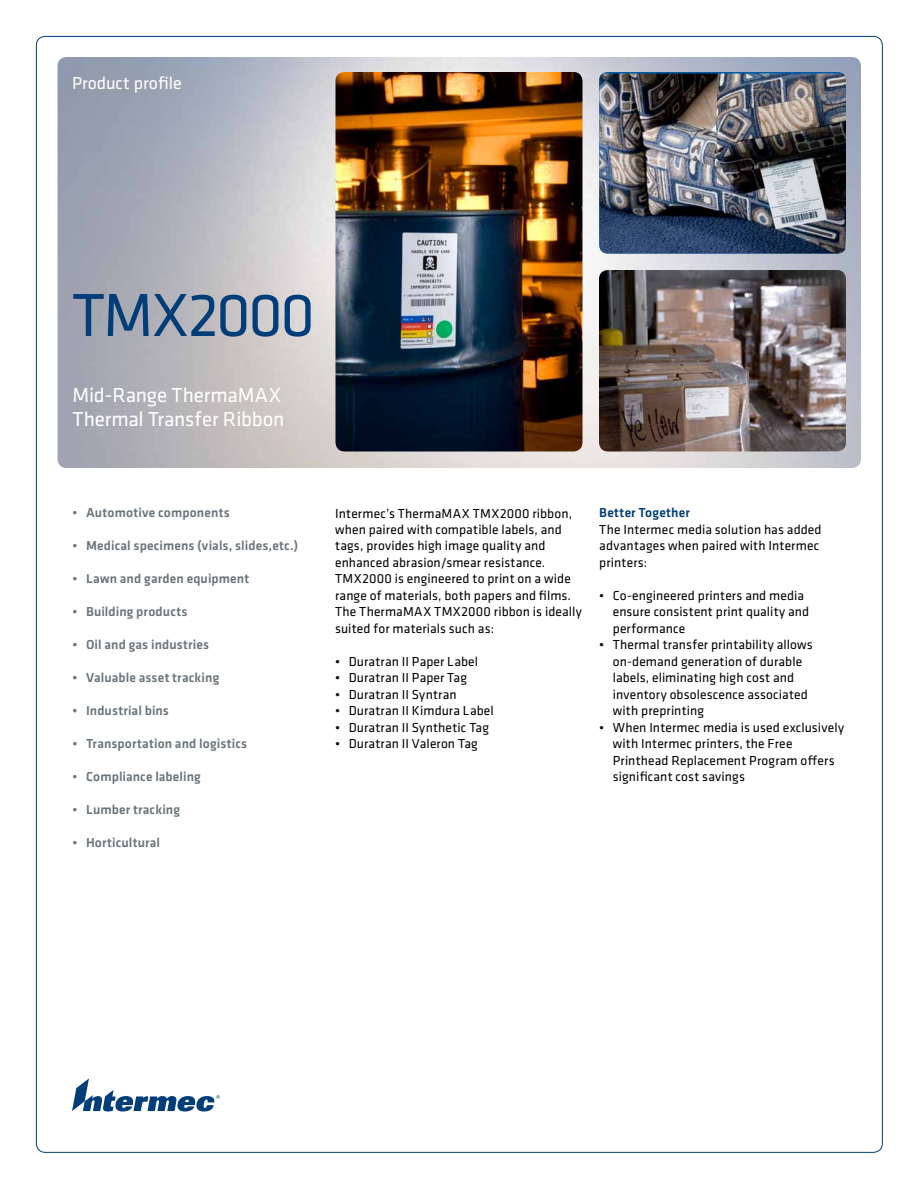
<style>
.page{position:relative;width:918px;height:1188px;background:#fff}
.page>*{position:absolute;margin:0;border:0;box-sizing:border-box;transform-origin:0 0}
.t1{font:63px "Klavika";letter-spacing:-.035em;color:#003d79}
.t2{font:21px/24px "Klavika";letter-spacing:-.005em;color:#fff}
.t3{font:18px "Klavika";color:#fff}
.t4{font:13.5px/16.5px "Klavika";letter-spacing:.01em;color:#000}
.t5{font:500 13.5px "Klavika";letter-spacing:.01em;color:#6a747b}
.t6{font:500 13.5px "Klavika";letter-spacing:.015em;color:#003d79}
</style>
<div class="page">
<img style="left:58px;top:57px;width:803px;height:411px">
<svg style="left:72px;top:1078px;width:148px;height:34px"></svg>
<img style="left:599px;top:74px;width:247px;height:180px">
<img style="left:336px;top:72px;width:246px;height:380px">
<img style="left:599px;top:270px;width:247px;height:182px">
<h3 class="t3" style="left:72px;top:71px;width:111px">Product profile</h3>
<h1 class="t1" style="left:72px;top:274px;width:244px">TMX2000</h1>
<h2 class="t2" style="left:73px;top:382px;width:213px">Mid-Range ThermaMAX<br>Thermal Transfer Ribbon</h2>
<p class="t5" style="left:73px;top:504px;width:159px">• Automotive components</p>
<p class="t5" style="left:73px;top:537px;width:227px">• Medical specimens (vials, slides,etc.)</p>
<p class="t5" style="left:73px;top:570px;width:178px">• Lawn and garden equipment</p>
<p class="t5" style="left:73px;top:603px;width:117px">• Building products</p>
<p class="t5" style="left:73px;top:636px;width:138px">• Oil and gas industries</p>
<p class="t5" style="left:73px;top:669px;width:148px">• Valuable asset tracking</p>
<p class="t5" style="left:73px;top:702px;width:98px">• Industrial bins</p>
<p class="t5" style="left:73px;top:735px;width:176px">• Transportation and logistics</p>
<p class="t5" style="left:73px;top:768px;width:130px">• Compliance labeling</p>
<p class="t5" style="left:73px;top:801px;width:109px">• Lumber tracking</p>
<p class="t5" style="left:73px;top:834px;width:89px">• Horticultural</p>
<p class="t4" style="left:335px;top:504px;width:248px">Intermec’s ThermaMAX TMX2000 ribbon, when paired with compatible labels, and tags, provides high image quality and enhanced abrasion/smear resistance.<br>TMX2000 is engineered to print on a wide range of materials, both papers and films.<br>The ThermaMAX TMX2000 ribbon is ideally suited for materials such as:</p>
<p class="t4" style="left:335px;top:653px;width:144px">• Duratran II Paper Label</p>
<p class="t4" style="left:335px;top:669px;width:133px">• Duratran II Paper Tag</p>
<p class="t4" style="left:335px;top:686px;width:123px">• Duratran II Syntran</p>
<p class="t4" style="left:335px;top:702px;width:160px">• Duratran II Kimdura Label</p>
<p class="t4" style="left:335px;top:719px;width:155px">• Duratran II Synthetic Tag</p>
<p class="t4" style="left:335px;top:735px;width:144px">• Duratran II Valeron Tag</p>
<p class="t6" style="left:599px;top:504px;width:92px">Better Together</p>
<p class="t4" style="left:599px;top:521px;width:224px">The Intermec media solution has added advantages when paired with Intermec printers:</p>
<p class="t4" style="left:613px;top:587px;width:198px;text-indent:-14px">• Co-engineered printers and media ensure consistent print quality and performance</p>
<p class="t4" style="left:613px;top:636px;width:202px;text-indent:-14px">• Thermal transfer printability allows on-demand generation of durable labels, eliminating high cost and inventory obsolescence associated with preprinting</p>
<p class="t4" style="left:613px;top:719px;width:233px;text-indent:-14px">• When Intermec media is used exclusively with Intermec printers, the Free Printhead Replacement Program offers significant cost savings</p>
</div>
